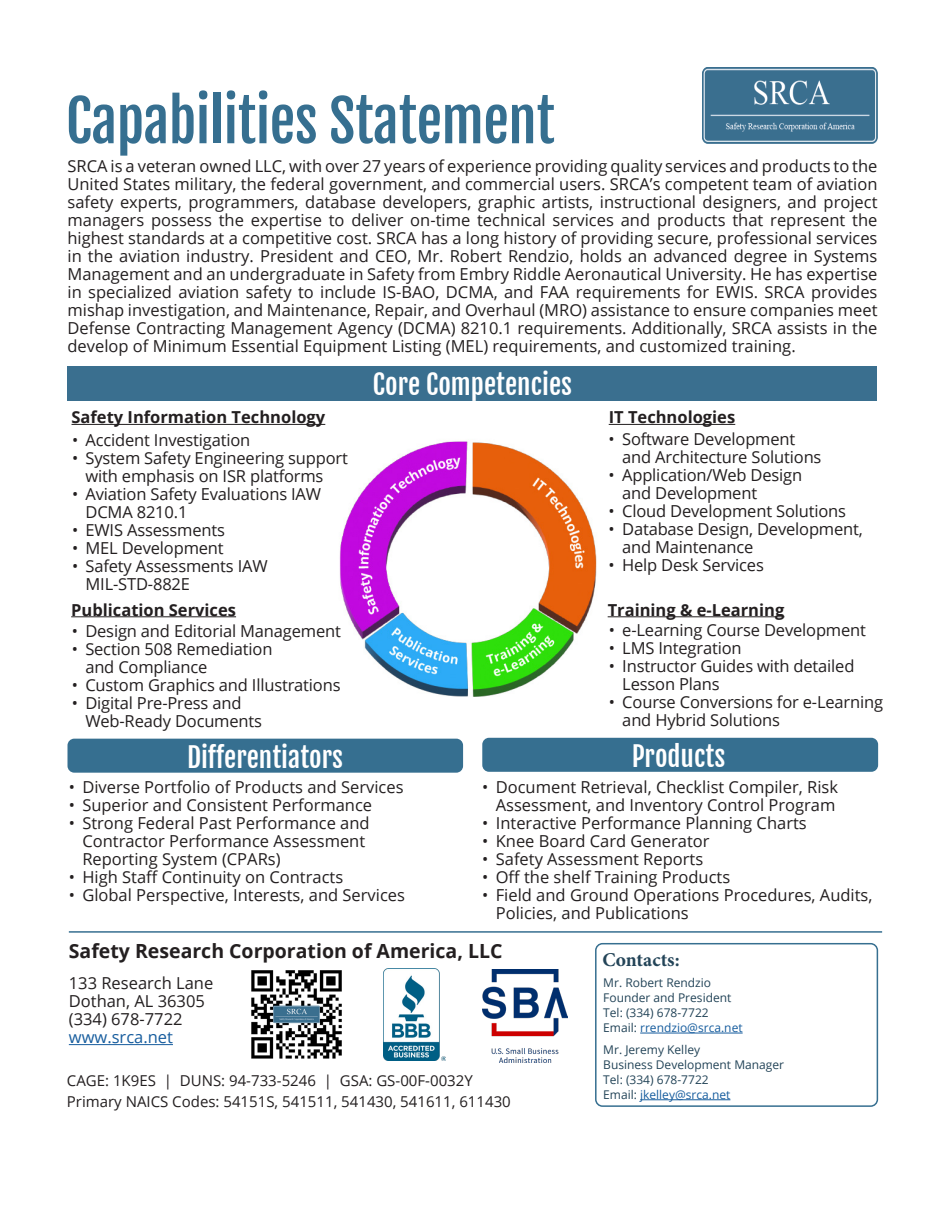
<style>
.page{position:relative;width:945px;height:1215px;background:#fff}
.page>*{position:absolute;margin:0;border:0;box-sizing:border-box;transform-origin:0 0}
.t1{font:57px "Fjalla One";letter-spacing:-.01em;color:#366f90}
.t2{font:27px "Fjalla One";color:#fff}
.t3{font:700 19.5px "Open Sans";color:#231f20}
.t4{font:700 19.5px "Minion Pro";color:#234458}
.t5{font:16.5px/18px "Open Sans";letter-spacing:-.01em;color:#231f20}
.t6{font:700 16.5px "Open Sans";color:#231f20}
.t7{font:16.5px "Open Sans";color:#175d9e}
.t8{font:15px "Open Sans";color:#231f20}
.t9{font:12px "Open Sans";color:#234458}
.t10{font:12px "Open Sans";color:#175d9e}
.s1{color:#234458}
</style>
<div class="page">
<img style="left:339px;top:441px;width:258px;height:255px">
<img style="left:703px;top:68px;width:174px;height:75px">
<div style="left:68px;top:739px;width:395px;height:34px;background:#366f90;border-radius:7px"></div>
<hr style="left:69px;top:1044px;width:104px;height:1px;background:#175d9e">
<hr style="left:640px;top:1033px;width:103px;height:1px;background:#175d9e">
<hr style="left:640px;top:1099px;width:90px;height:1px;background:#175d9e">
<div style="left:595px;top:943px;width:283px;height:164px;border:2px solid #366f90;border-radius:7px"></div>
<img style="left:251px;top:970px;width:91px;height:89px">
<div style="left:68px;top:366px;width:810px;height:34px;background:#3a6f8f"></div>
<div style="left:482px;top:738px;width:396px;height:34px;background:#366f90;border-radius:7px"></div>
<hr style="left:72px;top:424px;width:253px;height:1px;background:#231f20">
<hr style="left:609px;top:424px;width:126px;height:1px;background:#231f20">
<img style="left:383px;top:968px;width:62px;height:93px">
<img style="left:482px;top:970px;width:85px;height:92px">
<hr style="left:69px;top:931px;width:813px;height:2px;background:#366f90">
<hr style="left:608px;top:616px;width:176px;height:1px;background:#231f20">
<hr style="left:71px;top:616px;width:165px;height:1px;background:#231f20">
<h1 class="t1" style="left:66px;top:86px;width:490px">Capabilities Statement</h1>
<p class="t5" style="left:68px;top:157px;width:812px;text-align:justify">SRCA is a veteran owned LLC, with over 27 years of experience providing quality services and products to the United States military, the federal government, and commercial users. SRCA’s competent team of aviation safety experts, programmers, database developers, graphic artists, instructional designers, and project managers possess the expertise to deliver on-time technical services and products that represent the highest standards at a competitive cost. SRCA has a long history of providing secure, professional services in the aviation industry. President and CEO, Mr. Robert Rendzio, holds an advanced degree in Systems Management and an undergraduate in Safety from Embry Riddle Aeronautical University. He has expertise in specialized aviation safety to include IS-BAO, DCMA, and FAA requirements for EWIS. SRCA provides mishap investigation, and Maintenance, Repair, and Overhaul (MRO) assistance to ensure companies meet Defense Contracting Management Agency (DCMA) 8210.1 requirements. Additionally, SRCA assists in the develop of Minimum Essential Equipment Listing (MEL) requirements, and customized training.</p>
<h3 class="t6" style="left:72px;top:406px;width:255px">Safety Information Technology</h3>
<p class="t5" style="left:72px;top:430px;width:180px">• Accident Investigation</p>
<p class="t5" style="left:86px;top:448px;width:264px;text-indent:-14px">• System Safety Engineering support with emphasis on ISR platforms</p>
<p class="t5" style="left:86px;top:484px;width:237px;text-indent:-14px">• Aviation Safety Evaluations IAW<br>DCMA 8210.1</p>
<p class="t5" style="left:72px;top:520px;width:155px">• EWIS Assessments</p>
<p class="t5" style="left:72px;top:538px;width:153px">• MEL Development</p>
<p class="t5" style="left:86px;top:556px;width:184px;text-indent:-14px">• Safety Assessments IAW<br>MIL-STD-882E</p>
<h3 class="t6" style="left:71px;top:598px;width:166px">Publication Services</h3>
<p class="t5" style="left:72px;top:621px;width:271px">• Design and Editorial Management</p>
<p class="t5" style="left:85px;top:639px;width:189px;text-indent:-14px">• Section 508 Remediation and Compliance</p>
<p class="t5" style="left:72px;top:675px;width:270px">• Custom Graphics and Illustrations</p>
<p class="t5" style="left:85px;top:693px;width:178px;text-indent:-14px">• Digital Pre-Press and<br>Web-Ready Documents</p>
<h2 class="t2" style="left:187px;top:740px;width:158px">Differentiators</h2>
<h2 class="t2" style="left:373px;top:368px;width:201px">Core Competencies</h2>
<h3 class="t6" style="left:609px;top:406px;width:128px">IT Technologies</h3>
<p class="t5" style="left:622px;top:430px;width:201px;text-indent:-14px">• Software Development and Architecture Solutions</p>
<p class="t5" style="left:622px;top:466px;width:182px;text-indent:-14px">• Application/Web Design and Development</p>
<p class="t5" style="left:609px;top:502px;width:239px">• Cloud Development Solutions</p>
<p class="t5" style="left:622px;top:520px;width:242px;text-indent:-14px">• Database Design, Development, and Maintenance</p>
<p class="t5" style="left:609px;top:556px;width:157px">• Help Desk Services</p>
<h3 class="t6" style="left:608px;top:598px;width:178px">Training &amp; e-Learning</h3>
<p class="t5" style="left:609px;top:621px;width:259px">• e-Learning Course Development</p>
<p class="t5" style="left:609px;top:639px;width:134px">• LMS Integration</p>
<p class="t5" style="left:622px;top:657px;width:234px;text-indent:-14px">• Instructor Guides with detailed<br>Lesson Plans</p>
<p class="t5" style="left:622px;top:693px;width:262px;text-indent:-14px">• Course Conversions for e-Learning and Hybrid Solutions</p>
<h2 class="t2" style="left:632px;top:739px;width:95px">Products</h2>
<p class="t5" style="left:69px;top:778px;width:336px">• Diverse Portfolio of Products and Services</p>
<p class="t5" style="left:69px;top:796px;width:305px">• Superior and Consistent Performance</p>
<p class="t5" style="left:82px;top:814px;width:289px;text-indent:-14px">• Strong Federal Past Performance and<br>Contractor Performance Assessment<br>Reporting System (CPARs)</p>
<p class="t5" style="left:69px;top:868px;width:276px">• High Staff Continuity on Contracts</p>
<p class="t5" style="left:69px;top:886px;width:338px">• Global Perspective, Interests, and Services</p>
<p class="t5" style="left:482px;top:778px;width:357px;text-align:right">• Document Retrieval, Checklist Compiler, Risk<br>Assessment, and Inventory Control Program</p>
<p class="t5" style="left:482px;top:814px;width:326px">• Interactive Performance Planning Charts</p>
<p class="t5" style="left:482px;top:832px;width:229px">• Knee Board Card Generator</p>
<p class="t5" style="left:482px;top:850px;width:223px">• Safety Assessment Reports</p>
<p class="t5" style="left:482px;top:868px;width:250px">• Off the shelf Training Products</p>
<p class="t5" style="left:496px;top:886px;width:378px;text-indent:-14px">• Field and Ground Operations Procedures, Audits,<br>Policies, and Publications</p>
<p class="t3" style="left:69px;top:937px;width:435px">Safety Research Corporation of America, LLC</p>
<p class="t5" style="left:69px;top:974px;width:146px">133 Research Lane</p>
<p class="t5" style="left:69px;top:992px;width:138px">Dothan, AL 36305</p>
<p class="t5" style="left:69px;top:1010px;width:115px">(334) 678-7722</p>
<p class="t7" style="left:69px;top:1026px;width:106px">www.srca.net</p>
<p class="t8" style="left:67px;top:1070px;width:407px">CAGE: 1K9ES | DUNS: 94-733-5246 | GSA: GS-00F-0032Y</p>
<p class="t8" style="left:67px;top:1091px;width:445px">Primary NAICS Codes: 54151S, 541511, 541430, 541611, 611430</p>
<h3 class="t4" style="left:603px;top:946px;width:79px">Contacts:</h3>
<p class="t9" style="left:603px;top:975px;width:109px">Mr. Robert Rendzio</p>
<p class="t9" style="left:603px;top:990px;width:130px">Founder and President</p>
<p class="t9" style="left:603px;top:1005px;width:107px">Tel: (334) 678-7722</p>
<p class="t10" style="left:603px;top:1020px;width:141px"><span class="s1">Email:</span> rrendzio@srca.net</p>
<p class="t9" style="left:603px;top:1041px;width:98px">Mr. Jeremy Kelley</p>
<p class="t9" style="left:603px;top:1056px;width:182px">Business Development Manager</p>
<p class="t9" style="left:603px;top:1071px;width:107px">Tel: (334) 678-7722</p>
<p class="t10" style="left:603px;top:1086px;width:129px"><span class="s1">Email:</span> jkelley@srca.net</p>
</div>
